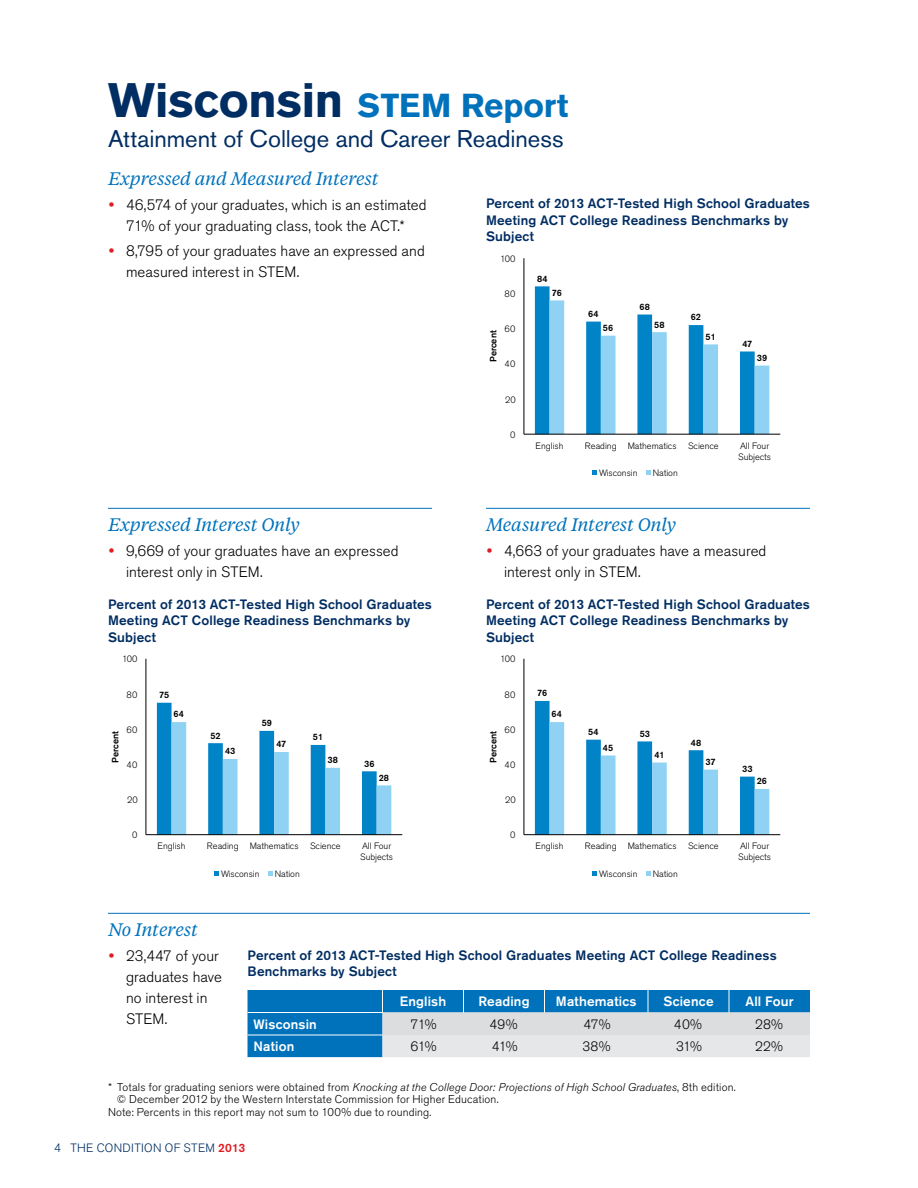
<style>
.page{position:relative;width:918px;height:1188px;background:#fff}
.page>*{position:absolute;margin:0;border:0;box-sizing:border-box;transform-origin:0 0}
.t1{font:700 33px "Akzidenz Grotesk Std";letter-spacing:.005em;color:#0072bc}
.t2{font:24px "Akzidenz Grotesk Std";color:#002d62}
.t3{font:italic 18px "Tiempos Text";letter-spacing:-.01em;color:#0072bc}
.t4{font:300 15px/21px "Akzidenz Grotesk Std";letter-spacing:.005em;color:#000}
.t5{font:500 13.5px/16.5px "Akzidenz Grotesk Std";letter-spacing:.01em;color:#002d62}
.t6{font:500 13.5px "Akzidenz Grotesk Std";letter-spacing:.01em;color:#fff}
.t7{font:300 13.5px "Akzidenz Grotesk Std";letter-spacing:-.02em;color:#000}
.t8{font:300 12px "Akzidenz Grotesk Std";letter-spacing:.03em;color:#002d62}
.t9{font:300 11.25px/12px "Akzidenz Grotesk Std";letter-spacing:.015em;color:#000}
.t10{font:300 9.15px/10.6px "Akzidenz Grotesk Std";color:#000001}
.t11{font:500 9.15px "Akzidenz Grotesk Std";color:#000001}
.s1{font-size:48px;color:#002d62}
.s2{color:#e31b23}
.s3{font-style:italic}
.s4{font-weight:500;color:#e31b23}
</style>
<div class="page">
<svg style="left:535px;top:286px;width:234px;height:148px"></svg>
<hr style="left:524px;top:258px;width:1px;height:176px;background:#000001">
<hr style="left:524px;top:434px;width:256px;height:1px;background:#000001">
<svg style="left:592px;top:470px;width:5px;height:5px"></svg>
<svg style="left:646px;top:470px;width:5px;height:5px"></svg>
<svg style="left:535px;top:701px;width:234px;height:133px"></svg>
<hr style="left:524px;top:659px;width:1px;height:176px;background:#000001">
<hr style="left:524px;top:834px;width:256px;height:1px;background:#000001">
<svg style="left:592px;top:871px;width:5px;height:4px"></svg>
<svg style="left:646px;top:871px;width:5px;height:4px"></svg>
<hr style="left:108px;top:508px;width:324px;height:1px;background:#0072bc">
<hr style="left:108px;top:913px;width:702px;height:1px;background:#0072bc">
<svg style="left:157px;top:703px;width:234px;height:131px"></svg>
<hr style="left:146px;top:659px;width:1px;height:176px;background:#000001">
<hr style="left:146px;top:834px;width:256px;height:1px;background:#000001">
<svg style="left:214px;top:871px;width:5px;height:4px"></svg>
<svg style="left:268px;top:871px;width:5px;height:4px"></svg>
<hr style="left:486px;top:508px;width:324px;height:1px;background:#0072bc">
<svg style="left:248px;top:990px;width:562px;height:67px;background:#74acd0"></svg>
<h1 class="t1" style="left:108px;top:86px;width:462px"><span class="s1">Wisconsin</span> STEM Report</h1>
<h2 class="t2" style="left:108px;top:124px;width:457px">Attainment of College and Career Readiness</h2>
<h3 class="t3" style="left:108px;top:166px;width:272px">Expressed and Measured Interest</h3>
<p class="t4" style="left:108px;top:194px;width:320px;text-align:center"><span class="s2">•</span> 46,574 of your graduates, which is an estimated<br>71% of your graduating class, took the ACT.*</p>
<p class="t4" style="left:126px;top:241px;width:300px;text-indent:-18px"><span class="s2">•</span> 8,795 of your graduates have an expressed and measured interest in STEM.</p>
<p class="t5" style="left:486px;top:195px;width:326px">Percent of 2013 ACT-Tested High School Graduates<br>Meeting ACT College Readiness Benchmarks by<br>Subject</p>
<p class="t11" style="left:537px;top:273px;width:12px">84</p>
<p class="t11" style="left:588px;top:308px;width:12px">64</p>
<p class="t10" style="left:500px;top:254px;width:17px">100</p>
<p class="t11" style="left:552px;top:287px;width:12px">76</p>
<p class="t10" style="left:505px;top:289px;width:12px">80</p>
<p class="t11" style="left:640px;top:301px;width:12px">68</p>
<p class="t11" style="left:691px;top:312px;width:12px">62</p>
<p class="t11" style="left:654px;top:319px;width:12px">58</p>
<p class="t11" style="left:603px;top:322px;width:12px">56</p>
<p class="t10" style="left:505px;top:324px;width:12px">60</p>
<p class="t11" style="left:488px;top:362px;width:33px;rotate:-90deg">Percent</p>
<p class="t11" style="left:706px;top:331px;width:12px">51</p>
<p class="t11" style="left:742px;top:338px;width:11px">47</p>
<p class="t11" style="left:757px;top:352px;width:12px">39</p>
<p class="t10" style="left:505px;top:359px;width:12px">40</p>
<p class="t10" style="left:505px;top:394px;width:12px">20</p>
<p class="t10" style="left:510px;top:430px;width:7px">0</p>
<p class="t10" style="left:536px;top:441px;width:30px">English</p>
<p class="t10" style="left:585px;top:441px;width:93px">Reading Mathematics</p>
<p class="t10" style="left:688px;top:441px;width:32px">Science</p>
<p class="t10" style="left:738px;top:441px;width:35px">All Four<br>Subjects</p>
<p class="t10" style="left:599px;top:468px;width:40px">Wisconsin</p>
<p class="t10" style="left:653px;top:468px;width:27px">Nation</p>
<h3 class="t3" style="left:108px;top:513px;width:193px">Expressed Interest Only</h3>
<h3 class="t3" style="left:486px;top:513px;width:192px">Measured Interest Only</h3>
<p class="t4" style="left:126px;top:541px;width:274px;text-indent:-18px"><span class="s2">•</span> 9,669 of your graduates have an expressed interest only in STEM.</p>
<p class="t4" style="left:504px;top:541px;width:264px;text-indent:-18px"><span class="s2">•</span> 4,663 of your graduates have a measured interest only in STEM.</p>
<p class="t5" style="left:108px;top:595px;width:326px">Percent of 2013 ACT-Tested High School Graduates<br>Meeting ACT College Readiness Benchmarks by<br>Subject</p>
<p class="t5" style="left:486px;top:595px;width:326px">Percent of 2013 ACT-Tested High School Graduates<br>Meeting ACT College Readiness Benchmarks by<br>Subject</p>
<p class="t10" style="left:122px;top:654px;width:17px">100</p>
<p class="t10" style="left:500px;top:654px;width:17px">100</p>
<p class="t10" style="left:127px;top:689px;width:12px">80</p>
<p class="t11" style="left:159px;top:689px;width:12px">75</p>
<p class="t10" style="left:505px;top:689px;width:12px">80</p>
<p class="t11" style="left:537px;top:688px;width:12px">76</p>
<p class="t11" style="left:174px;top:709px;width:12px">64</p>
<p class="t11" style="left:552px;top:709px;width:12px">64</p>
<p class="t11" style="left:110px;top:763px;width:33px;rotate:-90deg">Percent</p>
<p class="t10" style="left:127px;top:724px;width:12px">60</p>
<p class="t10" style="left:127px;top:760px;width:12px">40</p>
<p class="t11" style="left:210px;top:730px;width:12px">52</p>
<p class="t11" style="left:225px;top:746px;width:12px">43</p>
<p class="t11" style="left:262px;top:717px;width:12px">59</p>
<p class="t11" style="left:276px;top:739px;width:11px">47</p>
<p class="t11" style="left:313px;top:732px;width:12px">51</p>
<p class="t11" style="left:328px;top:754px;width:12px">38</p>
<p class="t11" style="left:364px;top:758px;width:12px">36</p>
<p class="t11" style="left:488px;top:763px;width:33px;rotate:-90deg">Percent</p>
<p class="t10" style="left:505px;top:724px;width:12px">60</p>
<p class="t10" style="left:505px;top:760px;width:12px">40</p>
<p class="t11" style="left:588px;top:726px;width:12px">54</p>
<p class="t11" style="left:640px;top:728px;width:12px">53</p>
<p class="t11" style="left:603px;top:742px;width:12px">45</p>
<p class="t11" style="left:654px;top:749px;width:12px">41</p>
<p class="t11" style="left:691px;top:737px;width:12px">48</p>
<p class="t11" style="left:706px;top:756px;width:12px">37</p>
<p class="t11" style="left:742px;top:763px;width:12px">33</p>
<p class="t11" style="left:379px;top:772px;width:12px">28</p>
<p class="t11" style="left:757px;top:775px;width:12px">26</p>
<p class="t10" style="left:127px;top:795px;width:12px">20</p>
<p class="t10" style="left:505px;top:795px;width:12px">20</p>
<p class="t10" style="left:132px;top:830px;width:7px">0</p>
<p class="t10" style="left:510px;top:830px;width:7px">0</p>
<p class="t10" style="left:158px;top:841px;width:30px">English</p>
<p class="t10" style="left:207px;top:841px;width:93px">Reading Mathematics</p>
<p class="t10" style="left:310px;top:841px;width:32px">Science</p>
<p class="t10" style="left:360px;top:841px;width:35px">All Four<br>Subjects</p>
<p class="t10" style="left:536px;top:841px;width:30px">English</p>
<p class="t10" style="left:585px;top:841px;width:93px">Reading Mathematics</p>
<p class="t10" style="left:688px;top:841px;width:32px">Science</p>
<p class="t10" style="left:738px;top:841px;width:35px">All Four<br>Subjects</p>
<p class="t10" style="left:221px;top:869px;width:40px">Wisconsin</p>
<p class="t10" style="left:275px;top:869px;width:27px">Nation</p>
<p class="t10" style="left:599px;top:869px;width:40px">Wisconsin</p>
<p class="t10" style="left:653px;top:869px;width:27px">Nation</p>
<h3 class="t3" style="left:108px;top:918px;width:92px">No Interest</h3>
<p class="t4" style="left:126px;top:946px;width:97px;text-indent:-18px"><span class="s2">•</span> 23,447 of your graduates have no interest in<br>STEM.</p>
<p class="t5" style="left:248px;top:946px;width:531px">Percent of 2013 ACT-Tested High School Graduates Meeting ACT College Readiness<br>Benchmarks by Subject</p>
<p class="t6" style="left:400px;top:993px;width:48px">English</p>
<p class="t6" style="left:478px;top:993px;width:53px">Reading</p>
<p class="t6" style="left:556px;top:993px;width:82px">Mathematics</p>
<p class="t6" style="left:663px;top:993px;width:52px">Science</p>
<p class="t6" style="left:745px;top:993px;width:50px">All Four</p>
<p class="t6" style="left:254px;top:1016px;width:65px">Wisconsin</p>
<p class="t7" style="left:411px;top:1017px;width:27px">71%</p>
<p class="t7" style="left:490px;top:1017px;width:29px">49%</p>
<p class="t7" style="left:584px;top:1017px;width:29px">47%</p>
<p class="t7" style="left:674px;top:1017px;width:30px">40%</p>
<p class="t7" style="left:755px;top:1017px;width:29px">28%</p>
<p class="t6" style="left:254px;top:1038px;width:42px">Nation</p>
<p class="t7" style="left:410px;top:1039px;width:28px">61%</p>
<p class="t7" style="left:492px;top:1039px;width:27px">41%</p>
<p class="t7" style="left:583px;top:1039px;width:29px">38%</p>
<p class="t7" style="left:676px;top:1039px;width:28px">31%</p>
<p class="t7" style="left:755px;top:1039px;width:29px">22%</p>
<p class="t9" style="left:117px;top:1081px;width:620px;text-indent:-9px">* Totals for graduating seniors were obtained from <span class="s3">Knocking at the College Door: Projections of High School Graduates</span>, 8th edition. © December 2012 by the Western I nterstate Commission for H igher Education.</p>
<p class="t9" style="left:108px;top:1106px;width:325px">Note: Percents in this report may not sum to 100% due to rounding.</p>
<p class="t8" style="left:54px;top:1141px;width:193px">4 The Condition of STEM <span class="s4">2013</span></p>
</div>
